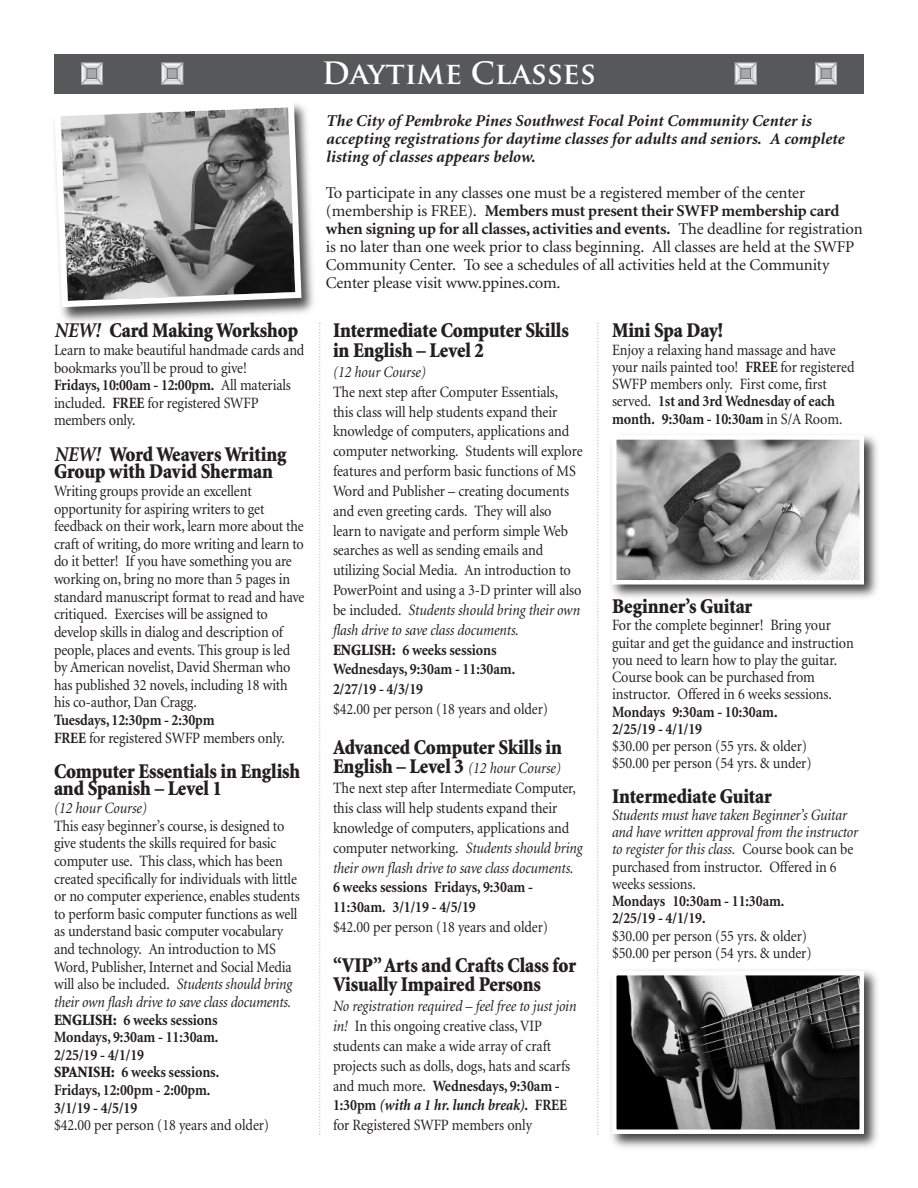
<style>
.page{position:relative;width:918px;height:1188px;background:#fff}
.page>*{position:absolute;margin:0;border:0;box-sizing:border-box;transform-origin:0 0}
.t1{font:700 30px "Trajan Pro";color:#fff}
.t2{font:900 21px/19.8px "Minion";letter-spacing:-.005em;color:#231f20;scale:.9 1}
.t3{font:16.5px/18px "Minion";letter-spacing:-.01em;color:#231f20}
.t4{font:italic 700 16.5px/18px "Minion";color:#231f20}
.t5{font:15.75px/17.5px "Minion";letter-spacing:-.01em;color:#231f20;scale:.9 1}
.t6{font:italic 15.75px/17.2px "Minion";letter-spacing:-.005em;color:#231f20;scale:.9 1}
.t7{font:700 15.75px/17.2px "Minion";letter-spacing:-.005em;color:#231f20;scale:.9 1}
.s1{font-weight:700;font-style:italic}
.s2{font-weight:700}
.s3{font-style:italic}
.s4{font-weight:900}
.s5{font-weight:400;font-style:italic;font-size:15.75px}
.s6{font-style:normal}
</style>
<div class="page">
<div style="left:54px;top:54px;width:810px;height:39px;background:#57585a"></div>
<svg style="left:81px;top:63px;width:22px;height:21px"></svg>
<svg style="left:161px;top:63px;width:23px;height:21px"></svg>
<svg style="left:734px;top:63px;width:23px;height:21px"></svg>
<svg style="left:815px;top:63px;width:22px;height:21px"></svg>
<img style="left:62px;top:111px;width:259px;height:216px">
<svg style="left:54px;top:103px;width:251px;height:207px"></svg>
<svg style="left:319px;top:323px;width:1px;height:812px"></svg>
<svg style="left:597px;top:323px;width:1px;height:812px"></svg>
<img style="left:611px;top:435px;width:267px;height:163px">
<img style="left:617px;top:440px;width:242px;height:140px">
<div style="left:612px;top:435px;width:252px;height:150px;border:4px solid #fff"></div>
<img style="left:611px;top:970px;width:267px;height:178px">
<img style="left:617px;top:976px;width:242px;height:153px">
<div style="left:612px;top:971px;width:252px;height:163px;border:4px solid #fff"></div>
<h2 class="t2" style="left:54px;top:322px;width:273px"><span class="s1">NEW!</span> Card Making Workshop</h2>
<p class="t5" style="left:54px;top:342px;width:280px">Learn to make beautiful handmade cards and bookmarks you’ll be proud to give!<br><span class="s2">Fridays, 10:00am - 12:00pm.</span> All materials included. <span class="s2">FREE</span> for registered SWFP members only.</p>
<h2 class="t2" style="left:54px;top:447px;width:260px;line-height:17.5px"><span class="s1">NEW!</span> Word Weavers Writing<br>Group with David Sherman</h2>
<p class="t5" style="left:54px;top:483px;width:280px">Writing groups provide an excellent opportunity for aspiring writers to get feedback on their work, learn more about the craft of writing, do more writing and learn to do it better! If you have something you are working on, bring no more than 5 pages in standard manuscript format to read and have critiqued. Exercises will be assigned to develop skills in dialog and description of people, places and events. This group is led by American novelist, David Sherman who has published 32 novels, including 18 with his co-author, Dan Cragg.</p>
<p class="t5" style="left:54px;top:712px;width:258px"><span class="s2">Tuesdays, 12:30pm - 2:30pm<br>FREE</span> for registered SWFP members only.</p>
<h2 class="t2" style="left:54px;top:764px;width:275px;line-height:17.5px">Computer Essentials in English and Spanish – Level 1</h2>
<p class="t6" style="left:54px;top:801px;width:105px">(12 hour Course)</p>
<p class="t5" style="left:54px;top:818px;width:275px">This easy beginner’s course, is designed to give students the skills required for basic computer use. This class, which has been created specifically for individuals with little or no computer experience, enables students to perform basic computer functions as well as understand basic computer vocabulary and technology. An introduction to MS Word, Publisher, Internet and Social Media will also be included. <span class="s3">Students should bring their own flash drive to save class documents.<br></span><span class="s4">ENGLISH:</span> <span class="s2">6 weeks sessions<br>Mondays, 9:30am - 11:30am.<br>2/25/19 - 4/1/19<br></span><span class="s4">SPANISH:</span> <span class="s2">6 weeks sessions.<br>Fridays, 12:00pm - 2:00pm.<br>3/1/19 - 4/5/19</span></p>
<p class="t5" style="left:54px;top:1118px;width:241px">$42.00 per person (18 years and older)</p>
<h1 class="t1" style="left:322px;top:56px;width:276px">Daytime Classes</h1>
<p class="t4" style="left:326px;top:113px;width:520px">The City of Pembroke Pines Southwest Focal Point Community Center is accepting registrations for daytime classes for adults and seniors. A complete listing of classes appears below.</p>
<p class="t3" style="left:326px;top:185px;width:538px">To participate in any classes one must be a registered member of the center (membership is FREE). <span class="s2">Members must present their SWFP membership card when signing up for all classes, activities and events.</span> The deadline for registration is no later than one week prior to class beginning. All classes are held at the SWFP Community Center. To see a schedules of all activities held at the Community Center please visit www.ppines.com.</p>
<h2 class="t2" style="left:333px;top:322px;width:263px">Intermediate Computer Skills in English – Level 2</h2>
<p class="t6" style="left:333px;top:365px;width:105px">(12 hour Course)</p>
<p class="t5" style="left:333px;top:383px;width:279px;line-height:19.8px">The next step after Computer Essentials, this class will help students expand their knowledge of computers, applications and computer networking. Students will explore features and perform basic functions of MS Word and Publisher – creating documents and even greeting cards. They will also learn to navigate and perform simple Web searches as well as sending emails and utilizing Social Media. An introduction to PowerPoint and using a 3-D printer will also be included. <span class="s3">Students should bring their own flash drive to save class documents.<br></span><span class="s4">ENGLISH:</span> <span class="s2">6 weeks sessions<br>Wednesdays, 9:30am - 11:30am.<br>2/27/19 - 4/3/19</span></p>
<p class="t5" style="left:333px;top:701px;width:241px">$42.00 per person (18 years and older)</p>
<h2 class="t2" style="left:333px;top:738px;width:256px">Advanced Computer Skills in<br>English – Level 3 <span class="s5">(12 hour Course)</span></h2>
<p class="t5" style="left:333px;top:780px;width:279px;line-height:19.8px">The next step after Intermediate Computer, this class will help students expand their knowledge of computers, applications and computer networking. <span class="s3">Students should bring their own flash drive to save class documents.</span></p>
<p class="t7" style="left:333px;top:879px;width:224px;line-height:19.8px">6 weeks sessions Fridays, 9:30am -<br>11:30am. 3/1/19 - 4/5/19</p>
<p class="t5" style="left:333px;top:919px;width:241px">$42.00 per person (18 years and older)</p>
<h2 class="t2" style="left:333px;top:957px;width:272px">“VIP”Arts and Crafts Class for<br>Visually Impaired Persons</h2>
<p class="t5" style="left:333px;top:998px;width:272px;line-height:19.8px"><span class="s3">No registration required – feel free to just join in!</span> In this ongoing creative class, VIP students can make a wide array of craft projects such as dolls, dogs, hats and scarfs and much more. <span class="s2">Wednesdays, 9:30am - 1:30pm</span> <span class="s1">(with a 1 hr. lunch break)</span><span class="s2">. FREE </span>for Registered SWFP members only</p>
<h2 class="t2" style="left:612px;top:322px;width:125px">Mini Spa Day!</h2>
<p class="t5" style="left:612px;top:342px;width:271px">Enjoy a relaxing hand massage and have your nails painted too! <span class="s2">FREE</span> for registered SWFP members only. First come, first served. <span class="s2">1st and 3rd Wednesday of each month. 9:30am - 10:30am</span> in S/A Room.</p>
<h2 class="t2" style="left:612px;top:598px;width:158px">Beginner’s Guitar</h2>
<p class="t5" style="left:612px;top:618px;width:270px">For the complete beginner! Bring your guitar and get the guidance and instruction you need to learn how to play the guitar.<br>Course book can be purchased from instructor. Offered in 6 weeks sessions.</p>
<p class="t7" style="left:612px;top:704px;width:185px">Mondays 9:30am - 10:30am.<br>2/25/19 - 4/1/19</p>
<p class="t5" style="left:612px;top:739px;width:223px">$30.00 per person (55 yrs. &amp; older) $50.00 per person (54 yrs. &amp; under)</p>
<h2 class="t2" style="left:612px;top:788px;width:179px">Intermediate Guitar</h2>
<p class="t6" style="left:612px;top:808px;width:275px">Students must have taken Beginner’s Guitar and have written approval from the instructor to register for this class. <span class="s6">Course book can be purchased from instructor. Offered in 6 weeks sessions.</span></p>
<p class="t7" style="left:612px;top:894px;width:193px">Mondays 10:30am - 11:30am.<br>2/25/19 - 4/1/19.</p>
<p class="t5" style="left:612px;top:928px;width:223px">$30.00 per person (55 yrs. &amp; older) $50.00 per person (54 yrs. &amp; under)</p>
</div>
